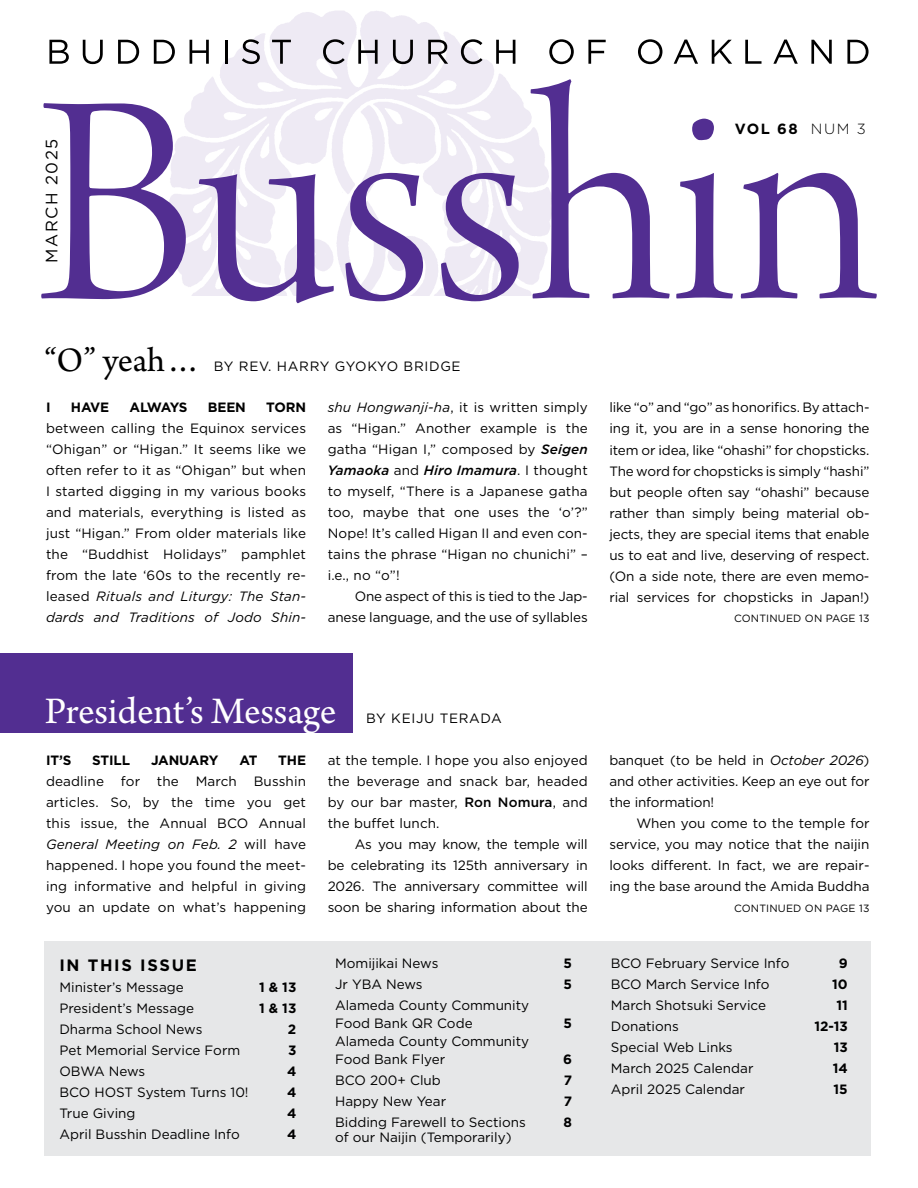
<style>
.page{position:relative;width:918px;height:1188px;background:#fff}
.page>*{position:absolute;margin:0;border:0;box-sizing:border-box;transform-origin:0 0}
.t1{font:39.45px "Arno Pro";letter-spacing:-.005em;color:#fff}
.t2{font:36px "Arno Pro";color:#000}
.t3{font:700 16.5px "Gotham";letter-spacing:.1em;color:#000}
.t4{font:16.5px "Gotham";letter-spacing:.09em;color:#000}
.t5{font:700 14.7px "Gotham";color:#000}
.t6{font:13.5px/21px "Gotham";color:#000;text-align:justify}
.t7{font:700 13.5px "Gotham";letter-spacing:-.01em;color:#000}
.t8{font:13.5px "Gotham";letter-spacing:.05em;color:#000}
.t9{font:10.5px "Gotham";letter-spacing:.015em;color:#000}
.s1{font-weight:300}
.s2{font-style:italic}
.s3{font-weight:500;font-style:italic}
.s4{font-weight:500}
</style>
<div class="page">
<img style="left:154px;top:11px;width:409px;height:285px">
<svg style="left:49px;top:40px;width:20px;height:24px"></svg>
<svg style="left:83px;top:40px;width:20px;height:24px"></svg>
<svg style="left:118px;top:40px;width:21px;height:24px"></svg>
<svg style="left:154px;top:40px;width:21px;height:24px"></svg>
<svg style="left:190px;top:40px;width:19px;height:24px"></svg>
<hr style="left:225px;top:40px;width:2px;height:24px;background:#000">
<svg style="left:242px;top:39px;width:18px;height:25px"></svg>
<svg style="left:272px;top:40px;width:19px;height:24px"></svg>
<svg style="left:323px;top:39px;width:22px;height:25px"></svg>
<svg style="left:358px;top:40px;width:20px;height:24px"></svg>
<svg style="left:393px;top:40px;width:20px;height:24px"></svg>
<svg style="left:428px;top:40px;width:20px;height:24px"></svg>
<svg style="left:461px;top:39px;width:22px;height:25px"></svg>
<svg style="left:496px;top:40px;width:19px;height:24px"></svg>
<svg style="left:549px;top:39px;width:25px;height:25px"></svg>
<svg style="left:588px;top:40px;width:18px;height:24px"></svg>
<svg style="left:638px;top:39px;width:24px;height:25px"></svg>
<svg style="left:674px;top:40px;width:24px;height:24px"></svg>
<svg style="left:712px;top:40px;width:20px;height:24px"></svg>
<svg style="left:745px;top:40px;width:17px;height:24px"></svg>
<svg style="left:773px;top:40px;width:25px;height:24px"></svg>
<svg style="left:811px;top:40px;width:21px;height:24px"></svg>
<svg style="left:847px;top:40px;width:22px;height:24px"></svg>
<svg style="left:41px;top:103px;width:145px;height:196px"></svg>
<svg style="left:199px;top:174px;width:135px;height:130px"></svg>
<svg style="left:345px;top:173px;width:78px;height:128px"></svg>
<svg style="left:441px;top:173px;width:78px;height:128px"></svg>
<svg style="left:530px;top:79px;width:140px;height:219px"></svg>
<svg style="left:676px;top:119px;width:57px;height:179px"></svg>
<svg style="left:740px;top:173px;width:137px;height:125px"></svg>
<div style="left:44px;top:941px;width:827px;height:215px;background:#e6e7e8"></div>
<div style="left:0;top:653px;width:353px;height:80px;background:#522e91"></div>
<p class="t4" style="left:41px;top:263px;width:125px;rotate:-90deg">MARCH 2025</p>
<p class="t5" style="left:735px;top:119px;width:133px">VOL 68 <span class="s1">NUM 3</span></p>
<h2 class="t2" style="left:45px;top:340px;width:158px">“O” yeah…</h2>
<p class="t8" style="left:214px;top:358px;width:248px">BY REV. HARRY GYOKYO BRIDGE</p>
<p class="t7" style="left:46px;top:399px;width:6px">I</p>
<p class="t7" style="left:71px;top:399px;width:40px">HAVE</p>
<p class="t7" style="left:130px;top:399px;width:59px">ALWAYS</p>
<p class="t7" style="left:208px;top:399px;width:40px">BEEN</p>
<p class="t7" style="left:266px;top:399px;width:41px">TORN</p>
<p class="t6" style="left:46px;top:418px;width:262px">between calling the Equinox services “Ohigan” or “Higan.” It seems like we often refer to it as “Ohigan” but when I started digging in my various books and materials, everything is listed as just “Higan.” From older materials like the “Buddhist Holidays” pamphlet from the late ‘60s to the recently re&shy;leased <span class="s2">Rituals and Liturgy: The Stan&shy;dards and Traditions of Jodo Shin-</span></p>
<p class="t6" style="left:328px;top:397px;width:262px"><span class="s2">shu Hongwanji-ha</span>, it is written simply as “Higan.” Another example is the gatha “Higan I,” composed by <span class="s3">Seigen Yamaoka</span> and <span class="s3">Hiro Imamura</span>. I thought to myself, “There is a Japanese gatha too, maybe that one uses the ‘o’?” Nope! It’s called Higan II and even con&shy;tains the phrase “Higan no chunichi” – i.e., no “o”!</p>
<p class="t6" style="left:328px;top:586px;width:262px;text-align:right">One aspect of this is tied to the Jap&shy;anese language, and the use of syllables</p>
<p class="t6" style="left:609px;top:397px;width:262px">like “o” and “go” as honorifics. By attach&shy;ing it, you are in a sense honoring the item or idea, like “ohashi” for chopsticks.<br>The word for chopsticks is simply “hashi” but people often say “ohashi” because rather than simply being material ob&shy;jects, they are special items that enable us to eat and live, deserving of respect. (On a side note, there are even memo&shy;rial services for chopsticks in Japan!)</p>
<p class="t9" style="left:734px;top:612px;width:137px">CONTINUED ON PAGE 13</p>
<h1 class="t1" style="left:45px;top:689px;width:293px">President’s Message</h1>
<p class="t8" style="left:366px;top:709px;width:137px">BY KEIJU TERADA</p>
<p class="t7" style="left:46px;top:752px;width:27px">IT’S</p>
<p class="t7" style="left:92px;top:752px;width:39px">STILL</p>
<p class="t7" style="left:151px;top:752px;width:69px">JANUARY</p>
<p class="t7" style="left:239px;top:752px;width:20px">AT</p>
<p class="t7" style="left:278px;top:752px;width:29px">THE</p>
<p class="t6" style="left:46px;top:771px;width:262px">deadline for the March Busshin articles. So, by the time you get this issue, the Annual BCO Annual <span class="s2">General Meeting on Feb. 2</span> will have happened. I hope you found the meet&shy;ing informative and helpful in giving you an update on what’s happening</p>
<p class="t3" style="left:59px;top:954px;width:139px">IN THIS ISSUE</p>
<p class="t6" style="left:59px;top:976px;width:126px">Minister’s Message</p>
<p class="t7" style="left:259px;top:978px;width:39px">1 &amp; 13</p>
<p class="t6" style="left:59px;top:997px;width:136px">President’s Message</p>
<p class="t7" style="left:259px;top:999px;width:39px">1 &amp; 13</p>
<p class="t6" style="left:59px;top:1018px;width:144px">Dharma School News</p>
<p class="t7" style="left:288px;top:1020px;width:10px">2</p>
<p class="t6" style="left:59px;top:1039px;width:182px">Pet Memorial Service Form</p>
<p class="t7" style="left:288px;top:1041px;width:10px">3</p>
<p class="t6" style="left:59px;top:1060px;width:87px">OBWA News</p>
<p class="t7" style="left:287px;top:1062px;width:11px">4</p>
<p class="t6" style="left:59px;top:1081px;width:191px">BCO HOST System Turns 10!</p>
<p class="t7" style="left:287px;top:1083px;width:11px">4</p>
<p class="t6" style="left:59px;top:1102px;width:78px">True Giving</p>
<p class="t7" style="left:287px;top:1104px;width:11px">4</p>
<p class="t6" style="left:59px;top:1123px;width:182px">April Busshin Deadline Info</p>
<p class="t7" style="left:287px;top:1125px;width:11px">4</p>
<p class="t6" style="left:328px;top:750px;width:262px">at the temple. I hope you also enjoyed the beverage and snack bar, headed by our bar master, <span class="s4">Ron Nomura</span>, and the buffet lunch.</p>
<p class="t6" style="left:328px;top:834px;width:262px;text-indent:27px">As you may know, the temple will be celebrating its 125th anniversary in 2026. The anniversary committee will soon be sharing information about the</p>
<p class="t6" style="left:335px;top:953px;width:105px">Momijikai News</p>
<p class="t7" style="left:564px;top:955px;width:10px">5</p>
<p class="t6" style="left:335px;top:974px;width:89px">Jr YBA News</p>
<p class="t7" style="left:564px;top:976px;width:10px">5</p>
<p class="t6" style="left:335px;top:996px;width:196px;line-height:18px">Alameda County Community<br>Food Bank QR Code</p>
<p class="t7" style="left:564px;top:1015px;width:10px">5</p>
<p class="t6" style="left:335px;top:1032px;width:196px;line-height:18px">Alameda County Community<br>Food Bank Flyer</p>
<p class="t7" style="left:563px;top:1051px;width:10px">6</p>
<p class="t6" style="left:335px;top:1070px;width:107px">BCO 200+ Club</p>
<p class="t7" style="left:564px;top:1072px;width:10px">7</p>
<p class="t6" style="left:335px;top:1091px;width:113px">Happy New Year</p>
<p class="t7" style="left:564px;top:1093px;width:10px">7</p>
<p class="t6" style="left:335px;top:1112px;width:192px">Bidding Farewell to Sections</p>
<p class="t7" style="left:564px;top:1114px;width:10px">8</p>
<p class="t6" style="left:335px;top:1127px;width:178px">of our Naijin (Temporarily)</p>
<p class="t6" style="left:609px;top:750px;width:262px">banquet (to be held in <span class="s2">October 2026</span>) and other activities. Keep an eye out for the information!</p>
<p class="t6" style="left:609px;top:813px;width:262px;text-indent:27px">When you come to the temple for service, you may notice that the naijin looks different. In fact, we are repair&shy;ing the base around the Amida Buddha</p>
<p class="t9" style="left:734px;top:902px;width:137px">CONTINUED ON PAGE 13</p>
<p class="t6" style="left:611px;top:953px;width:180px">BCO February Service Info</p>
<p class="t7" style="left:839px;top:955px;width:10px">9</p>
<p class="t6" style="left:611px;top:974px;width:160px">BCO March Service Info</p>
<p class="t7" style="left:832px;top:976px;width:17px">10</p>
<p class="t6" style="left:611px;top:995px;width:157px">March Shotsuki Service</p>
<p class="t7" style="left:836px;top:997px;width:13px">11</p>
<p class="t6" style="left:611px;top:1016px;width:70px">Donations</p>
<p class="t7" style="left:815px;top:1018px;width:35px">12-13</p>
<p class="t6" style="left:611px;top:1037px;width:123px">Special Web Links</p>
<p class="t7" style="left:834px;top:1039px;width:16px">13</p>
<p class="t6" style="left:611px;top:1058px;width:144px">March 2025 Calendar</p>
<p class="t7" style="left:833px;top:1060px;width:16px">14</p>
<p class="t6" style="left:611px;top:1079px;width:136px">April 2025 Calendar</p>
<p class="t7" style="left:834px;top:1081px;width:16px">15</p>
</div>
